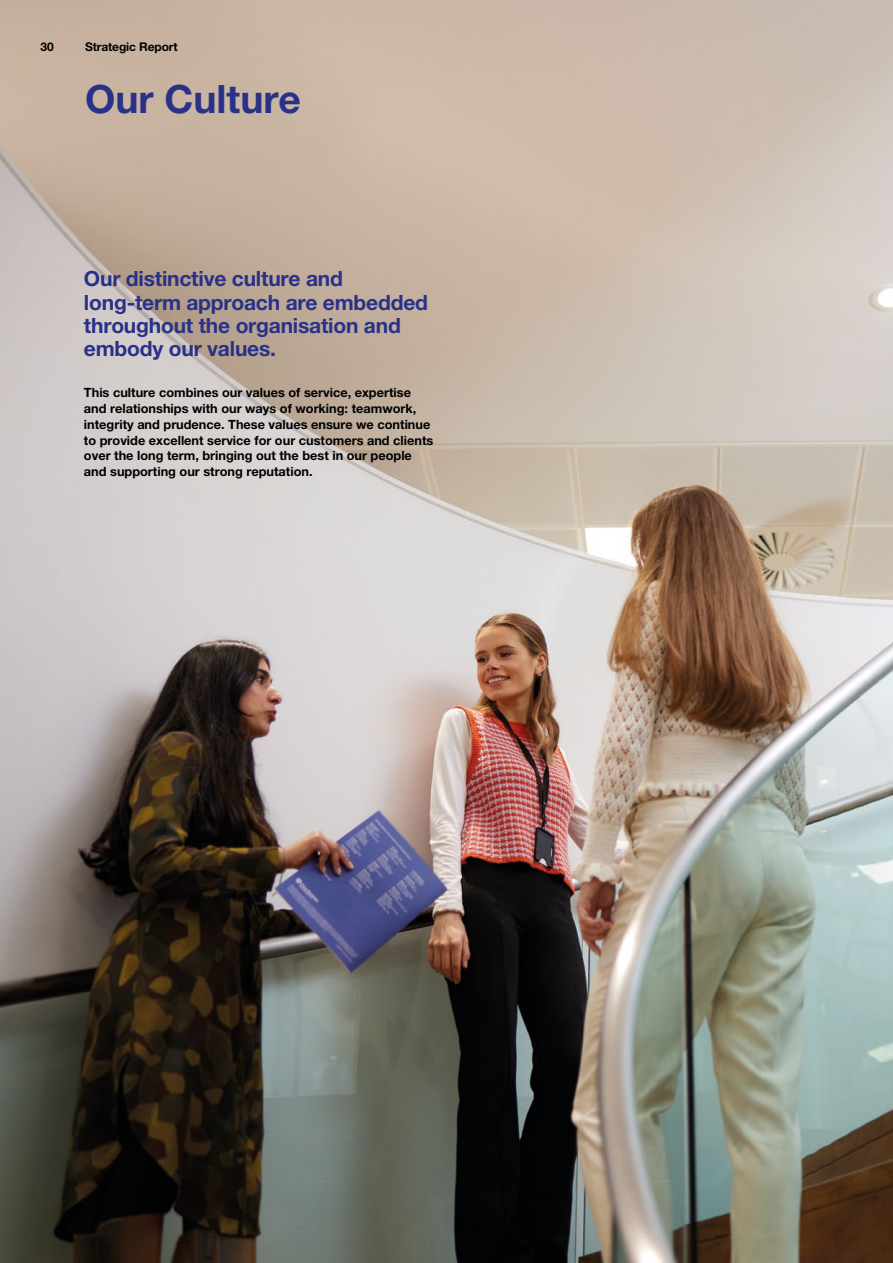
<style>
.page{position:relative;width:893px;height:1263px;background:#fff}
.page>*{position:absolute;margin:0;border:0;box-sizing:border-box;transform-origin:0 0}
.t1{font:700 39px "Helvetica Neue LT Std";color:#293188}
.t2{font:700 21px/23.2px "Helvetica Neue LT Std";letter-spacing:-.01em;color:#293188}
.t3{font:700 12.75px/15.8px "Helvetica Neue LT Std";color:#000}
.t4{font:700 12px "Helvetica Neue LT Std";letter-spacing:-.01em;color:#000}
</style>
<div class="page">
<img style="left:0;top:0;width:893px;height:1263px">
<p class="t4" style="left:40px;top:39px;width:15px">30</p>
<p class="t4" style="left:85px;top:39px;width:94px">Strategic Report</p>
<h1 class="t1" style="left:85px;top:75px;width:217px">Our Culture</h1>
<h2 class="t2" style="left:84px;top:267px;width:346px">Our distinctive culture and long-term approach are embedded throughout the organisation and embody our values.</h2>
<p class="t3" style="left:84px;top:385px;width:351px">This culture combines our values of service, expertise and relationships with our ways of working: teamwork, integrity and prudence. These values ensure we continue to provide excellent service for our customers and clients over the long term, bringing out the best in our people and supporting our strong reputation.</p>
</div>
